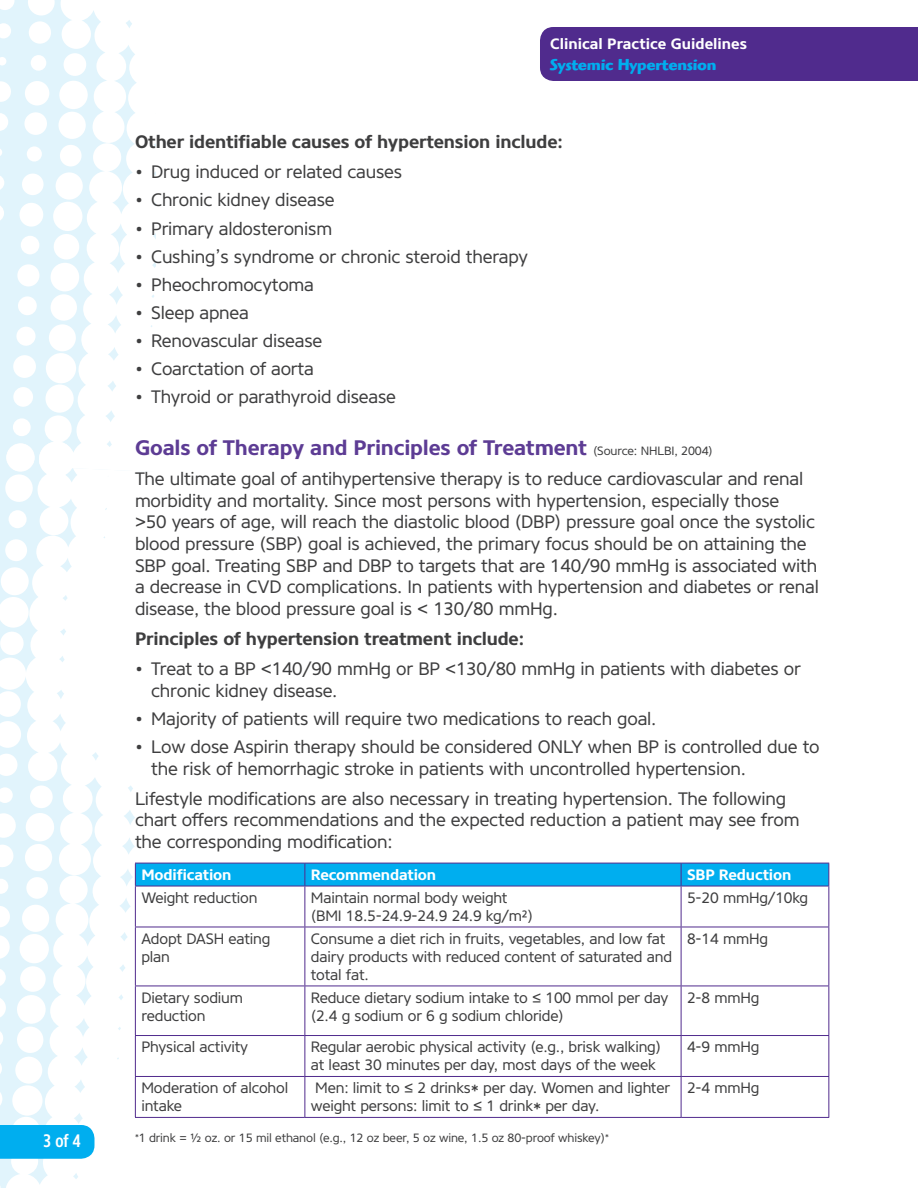
<style>
.page{position:relative;width:918px;height:1188px;background:#fff}
.page>*{position:absolute;margin:0;border:0;box-sizing:border-box;transform-origin:0 0}
.head{font:700 21px "Core Sans N65";letter-spacing:-.01em;color:#5d3c94}
.Body{font:18px/21.6px "Core Sans N45";letter-spacing:-.01em;color:#3e3e3f}
.bullets{font:18px/21.6px "Core Sans N45";letter-spacing:-.01em;color:#3e3e3f}
.Body-2{font:700 18px "Core Sans N65";letter-spacing:-.01em;color:#3e3e3f}
.t1{font:500 18px "Core Sans N57 Cn";color:#fff}
.t2{font:700 16.5px "Highlander";letter-spacing:-.01em;color:#00aeef}
.Body-3{font:15px/18px "Core Sans N45";letter-spacing:-.01em;color:#3e3e3f}
.Body-4{font:700 15px "Core Sans N65";letter-spacing:-.01em;color:#fff}
.Body-5{font:12px "Core Sans N45";letter-spacing:-.01em;color:#3e3e3f}
.s1{font-family:"Core Sans N45";font-weight:400;font-size:12px;color:#3e3e3f}
</style>
<div class="page">
<svg style="left:0;top:0;width:156px;height:464px"></svg>
<svg style="left:0;top:464px;width:233px;height:723px"></svg>
<div style="left:6px;top:443px;width:29px;height:29px;background:#fff;border-radius:50%"></div>
<svg style="left:39px;top:441px;width:194px;height:47px"></svg>
<div style="left:540px;top:27px;width:378px;height:54px;background:#502b8d"></div>
<div style="left:0;top:1125px;width:94px;height:34px;background:#00aeef"></div>
<svg style="left:135px;top:863px;width:694px;height:23px;background:#04a7ea"></svg>
<hr style="left:135px;top:886px;width:170px;height:1px;background:#502b8d">
<hr style="left:135px;top:886px;width:1px;height:41px;background:#502b8d">
<hr style="left:305px;top:886px;width:376px;height:1px;background:#502b8d">
<hr style="left:304px;top:886px;width:1px;height:41px;background:#502b8d">
<hr style="left:681px;top:886px;width:148px;height:1px;background:#502b8d">
<hr style="left:681px;top:886px;width:1px;height:41px;background:#502b8d">
<hr style="left:828px;top:886px;width:1px;height:41px;background:#502b8d">
<hr style="left:135px;top:927px;width:170px;height:1px;background:#502b8d">
<hr style="left:135px;top:927px;width:1px;height:59px;background:#502b8d">
<hr style="left:305px;top:927px;width:376px;height:1px;background:#502b8d">
<hr style="left:304px;top:927px;width:1px;height:59px;background:#502b8d">
<hr style="left:681px;top:927px;width:148px;height:1px;background:#502b8d">
<hr style="left:681px;top:927px;width:1px;height:59px;background:#502b8d">
<hr style="left:828px;top:927px;width:1px;height:59px;background:#502b8d">
<hr style="left:135px;top:986px;width:170px;height:1px;background:#502b8d">
<hr style="left:135px;top:986px;width:1px;height:49px;background:#502b8d">
<hr style="left:305px;top:986px;width:376px;height:1px;background:#502b8d">
<hr style="left:304px;top:986px;width:1px;height:49px;background:#502b8d">
<hr style="left:681px;top:986px;width:148px;height:1px;background:#502b8d">
<hr style="left:681px;top:986px;width:1px;height:49px;background:#502b8d">
<hr style="left:828px;top:986px;width:1px;height:49px;background:#502b8d">
<hr style="left:135px;top:1035px;width:170px;height:1px;background:#502b8d">
<hr style="left:135px;top:1036px;width:1px;height:40px;background:#502b8d">
<hr style="left:305px;top:1035px;width:376px;height:1px;background:#502b8d">
<hr style="left:304px;top:1036px;width:1px;height:40px;background:#502b8d">
<hr style="left:681px;top:1035px;width:148px;height:1px;background:#502b8d">
<hr style="left:681px;top:1036px;width:1px;height:40px;background:#502b8d">
<hr style="left:828px;top:1036px;width:1px;height:40px;background:#502b8d">
<hr style="left:135px;top:1076px;width:170px;height:1px;background:#502b8d">
<hr style="left:135px;top:1077px;width:1px;height:40px;background:#502b8d">
<hr style="left:305px;top:1076px;width:376px;height:1px;background:#502b8d">
<hr style="left:304px;top:1077px;width:1px;height:40px;background:#502b8d">
<hr style="left:681px;top:1076px;width:148px;height:1px;background:#502b8d">
<hr style="left:681px;top:1077px;width:1px;height:40px;background:#502b8d">
<hr style="left:828px;top:1077px;width:1px;height:40px;background:#502b8d">
<hr style="left:135px;top:1117px;width:170px;height:1px;background:#502b8d">
<hr style="left:305px;top:1117px;width:376px;height:1px;background:#502b8d">
<hr style="left:681px;top:1117px;width:148px;height:1px;background:#502b8d">
<p class="t1" style="left:43px;top:1129px;width:39px">3 of 4</p>
<p class="Body-4" style="left:550px;top:34px;width:198px">Clinical Practice Guidelines</p>
<p class="t2" style="left:550px;top:55px;width:168px">Systemic Hypertension</p>
<p class="Body-2" style="left:135px;top:130px;width:429px">Other identifiable causes of hypertension include:</p>
<p class="bullets" style="left:135px;top:161px;width:269px">• Drug induced or related causes</p>
<p class="bullets" style="left:135px;top:189px;width:201px">• Chronic kidney disease</p>
<p class="bullets" style="left:135px;top:218px;width:199px">• Primary aldosteronism</p>
<p class="bullets" style="left:135px;top:246px;width:395px">• Cushing’s syndrome or chronic steroid therapy</p>
<p class="bullets" style="left:135px;top:274px;width:181px">• Pheochromocytoma</p>
<p class="bullets" style="left:135px;top:302px;width:115px">• Sleep apnea</p>
<p class="bullets" style="left:135px;top:330px;width:189px">• Renovascular disease</p>
<p class="bullets" style="left:135px;top:358px;width:180px">• Coarctation of aorta</p>
<p class="bullets" style="left:135px;top:386px;width:262px">• Thyroid or parathyroid disease</p>
<p class="head" style="left:135px;top:434px;width:579px">Goals of Therapy and Principles of Treatment <span class="s1">(Source: NHLBI, 2004)</span></p>
<p class="Body" style="left:135px;top:468px;width:685px">The ultimate goal of antihypertensive therapy is to reduce cardiovascular and renal morbidity and mortality. Since most persons with hypertension, especially those<br>&gt;50 years of age, will reach the diastolic blood (DBP) pressure goal once the systolic blood pressure (SBP) goal is achieved, the primary focus should be on attaining the SBP goal. Treating SBP and DBP to targets that are 140/90 mmHg is associated with a decrease in CVD complications. In patients with hypertension and diabetes or renal disease, the blood pressure goal is &lt; 130/80 mmHg.</p>
<p class="Body-2" style="left:135px;top:627px;width:391px">Principles of hypertension treatment include:</p>
<p class="bullets" style="left:151px;top:658px;width:651px;text-indent:-16px">• Treat to a BP &lt;140/90 mmHg or BP &lt;130/80 mmHg in patients with diabetes or chronic kidney disease.</p>
<p class="bullets" style="left:135px;top:708px;width:523px">• Majority of patients will require two medications to reach goal.</p>
<p class="bullets" style="left:151px;top:736px;width:670px;text-indent:-16px">• Low dose Aspirin therapy should be considered ONLY when BP is controlled due to the risk of hemorrhagic stroke in patients with uncontrolled hypertension.</p>
<p class="Body" style="left:135px;top:788px;width:666px">Lifestyle modifications are also necessary in treating hypertension. The following chart offers recommendations and the expected reduction a patient may see from the corresponding modification:</p>
<p class="Body-4" style="left:141px;top:865px;width:92px">Modification</p>
<p class="Body-4" style="left:311px;top:865px;width:127px">Recommendation</p>
<p class="Body-4" style="left:687px;top:865px;width:106px">SBP Reduction</p>
<p class="Body-3" style="left:141px;top:889px;width:118px">Weight reduction</p>
<p class="Body-3" style="left:311px;top:889px;width:224px">Maintain normal body weight (BMI 18.5-24.9-24.9 24.9 kg/m²)</p>
<p class="Body-3" style="left:687px;top:889px;width:123px">5-20 mmHg/10kg</p>
<p class="Body-3" style="left:141px;top:930px;width:131px">Adopt DASH eating plan</p>
<p class="Body-3" style="left:311px;top:930px;width:363px">Consume a diet rich in fruits, vegetables, and low fat dairy products with reduced content of saturated and total fat.</p>
<p class="Body-3" style="left:687px;top:930px;width:83px">8-14 mmHg</p>
<p class="Body-3" style="left:141px;top:989px;width:103px">Dietary sodium reduction</p>
<p class="Body-3" style="left:311px;top:989px;width:359px">Reduce dietary sodium intake to ≤ 100 mmol per day (2.4 g sodium or 6 g sodium chloride)</p>
<p class="Body-3" style="left:687px;top:989px;width:74px">2-8 mmHg</p>
<p class="Body-3" style="left:141px;top:1038px;width:108px">Physical activity</p>
<p class="Body-3" style="left:311px;top:1038px;width:352px">Regular aerobic physical activity (e.g., brisk walking) at least 30 minutes per day, most days of the week</p>
<p class="Body-3" style="left:687px;top:1038px;width:74px">4-9 mmHg</p>
<p class="Body-3" style="left:141px;top:1079px;width:148px">Moderation of alcohol intake</p>
<p class="Body-3" style="left:311px;top:1079px;width:361px">Men: limit to ≤ 2 drinks* per day. Women and lighter weight persons: limit to ≤ 1 drink* per day.</p>
<p class="Body-3" style="left:687px;top:1079px;width:74px">2-4 mmHg</p>
<p class="Body-5" style="left:135px;top:1130px;width:475px"><sup>*</sup>1 drink = ½ oz. or 15 mil ethanol (e.g., 12 oz beer, 5 oz wine, 1.5 oz 80-proof whiskey)<sup>*</sup></p>
</div>
